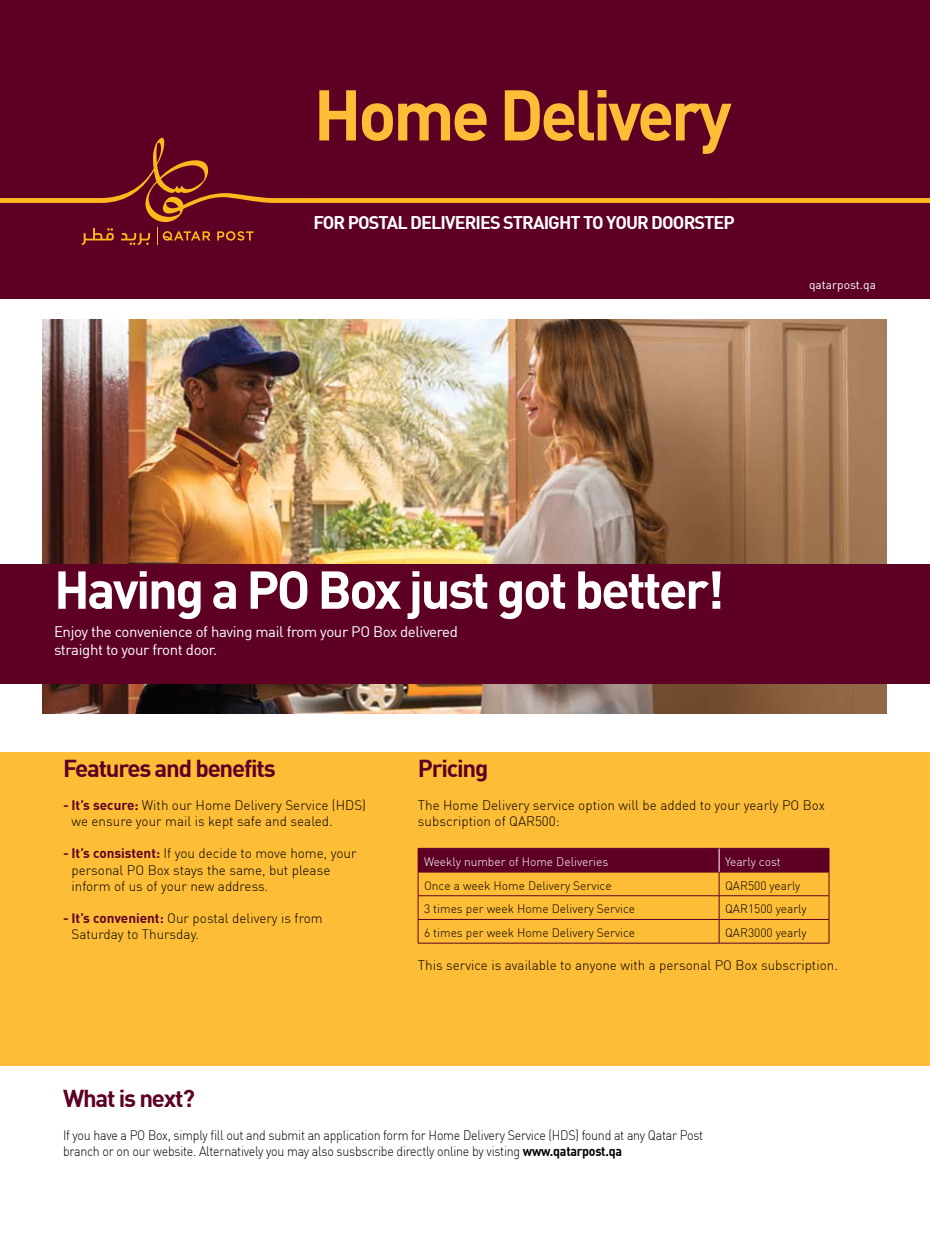
<style>
.page{position:relative;width:930px;height:1242px;background:#fff}
.page>*{position:absolute;margin:0;border:0;box-sizing:border-box;transform-origin:0 0}
.t1{font:700 70.5px "DIN";letter-spacing:-.05em;color:#febd36}
.t2{font:700 52.5px "DIN";letter-spacing:-.05em;color:#fff}
.t3{font:700 24px "DIN";letter-spacing:-.05em;color:#5d0024}
.t4{font:700 18px "DIN";letter-spacing:-.05em;color:#fff}
.t5{font:15px/18px "DIN";letter-spacing:-.025em;color:#fff}
.t6{font:300 13.5px/16.2px "DIN";color:#000}
.t7{font:300 13.5px/16.2px "DIN";letter-spacing:-.02em;color:#000;scale:.92 1}
.t8{font:300 12px "DIN";color:#000}
.t9{font:300 12px "DIN";color:#fff}
.t10{font:12px "DIN";color:#fff}
.s1{font-weight:700;color:#5d0024}
.s2{font-weight:700}
</style>
<div class="page">
<img style="left:42px;top:320px;width:844px;height:394px">
<div style="left:0;top:565px;width:930px;height:119px;background:#5d0024"></div>
<div style="left:0;top:0;width:930px;height:298px;background:#5d0024"></div>
<div style="left:0;top:752px;width:930px;height:314px;background:#febd36"></div>
<svg style="left:82px;top:228px;width:32px;height:17px"></svg>
<svg style="left:121px;top:233px;width:29px;height:12px"></svg>
<svg style="left:217px;top:231px;width:37px;height:10px"></svg>
<svg style="left:157px;top:228px;width:53px;height:17px"></svg>
<svg style="left:0;top:138px;width:930px;height:84px"></svg>
<hr style="left:418px;top:943px;width:301px;height:1px;background:#5d0024">
<hr style="left:719px;top:943px;width:110px;height:1px;background:#5d0024">
<svg style="left:418px;top:848px;width:412px;height:95px"></svg>
<h1 class="t1" style="left:314px;top:69px;width:420px">Home Delivery</h1>
<h3 class="t4" style="left:314px;top:210px;width:423px">FOR POSTAL DELIVERIES STRAIGHT TO YOUR DOORSTEP</h3>
<p class="t10" style="left:809px;top:277px;width:68px">qatarpost.qa</p>
<h2 class="t2" style="left:54px;top:555px;width:672px">Having a PO Box just got better!</h2>
<p class="t5" style="left:54px;top:622px;width:406px">Enjoy the convenience of having mail from your PO Box delivered straight to your front door.</p>
<h3 class="t3" style="left:63px;top:753px;width:214px">Features and benefits</h3>
<p class="t6" style="left:72px;top:797px;width:296px;text-indent:-9px"><span class="s1">- It’s secure:</span> With our Home Delivery Service (HDS) we ensure your mail is kept safe and sealed.</p>
<p class="t6" style="left:72px;top:845px;width:287px;text-indent:-9px"><span class="s1">- It’s consistent:</span> If you decide to move home, your personal PO Box stays the same, but please inform of us of your new address.</p>
<p class="t6" style="left:72px;top:910px;width:253px;text-indent:-9px"><span class="s1">- It’s convenient:</span> Our postal delivery is from<br>Saturday to Thursday.</p>
<h3 class="t3" style="left:418px;top:753px;width:72px">Pricing</h3>
<p class="t6" style="left:418px;top:797px;width:409px">The Home Delivery service option will be added to your yearly PO Box subscription of QAR500:</p>
<p class="t9" style="left:424px;top:854px;width:186px">Weekly number of Home Deliveries</p>
<p class="t9" style="left:725px;top:854px;width:57px">Yearly cost</p>
<p class="t8" style="left:424px;top:878px;width:189px">Once a week Home Delivery Service</p>
<p class="t8" style="left:725px;top:878px;width:77px">QAR500 yearly</p>
<p class="t8" style="left:424px;top:902px;width:213px">3 times per week Home Delivery Service</p>
<p class="t8" style="left:725px;top:902px;width:83px">QAR1500 yearly</p>
<p class="t8" style="left:424px;top:925px;width:213px">6 times per week Home Delivery Service</p>
<p class="t8" style="left:725px;top:925px;width:83px">QAR3000 yearly</p>
<p class="t6" style="left:418px;top:957px;width:422px">This service is available to anyone with a personal PO Box subscription.</p>
<h3 class="t3" style="left:63px;top:1083px;width:133px">What is next?</h3>
<p class="t7" style="left:63px;top:1127px;width:697px">If you have a PO Box, simply fill out and submit an application form for Home Delivery Service (HDS) found at any Qatar Post branch or on our website. Alternatively you may also susbscribe directly online by visting <span class="s2">www.qatarpost.qa</span></p>
</div>
